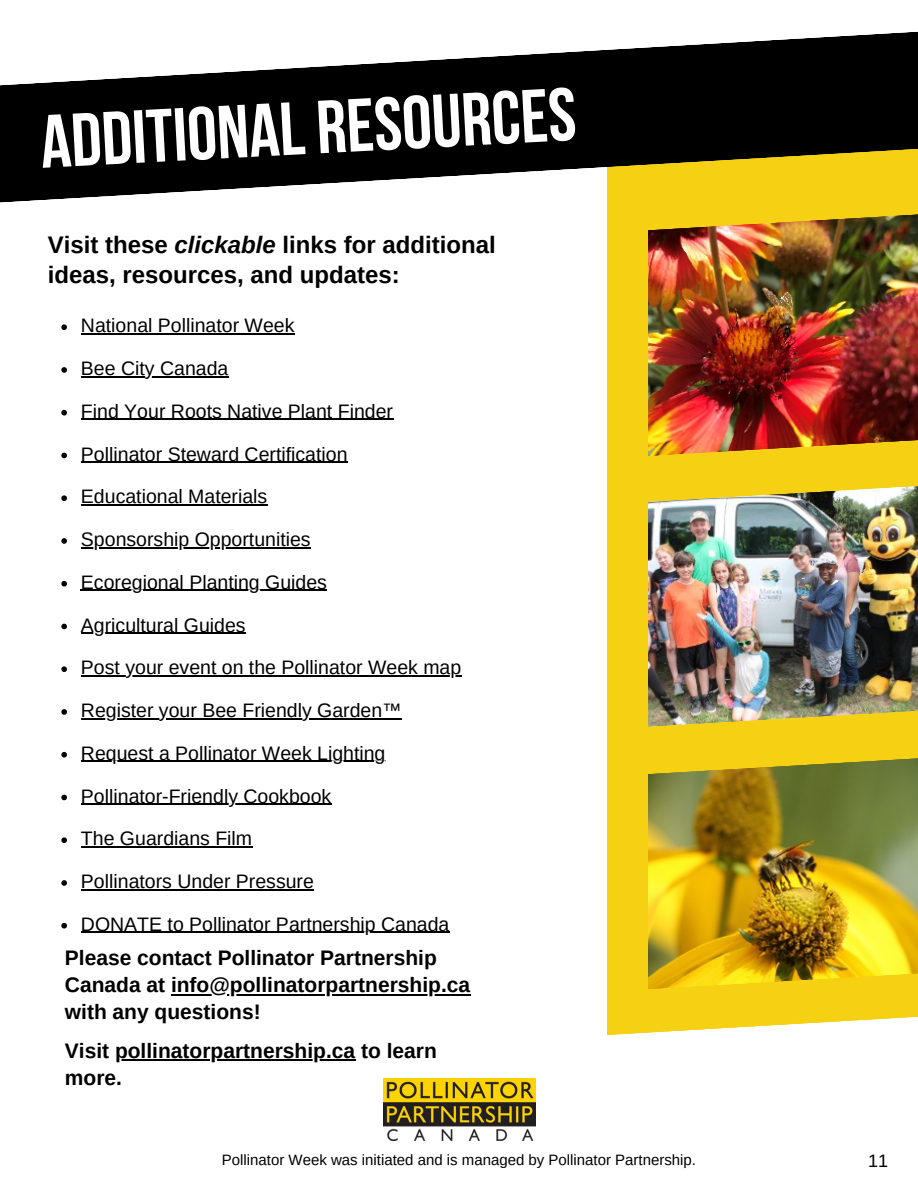
<style>
.page{position:relative;width:918px;height:1188px;background:#fff}
.page>*{position:absolute;margin:0;border:0;box-sizing:border-box;transform-origin:0 0}
.t1{font:700 75px "Bebas Neue";color:#fff}
.t2{font:700 24px/30.3px "Arimo";color:#000}
.t3{font:700 21px/27px "Arimo";color:#000}
.t4{font:19.5px "Arimo";color:#000}
.t5{font:18px "Arimo";color:#000}
.t6{font:15px "Arimo";color:#000}
.s1{font-style:italic}
</style>
<div class="page">
<div style="left:607px;top:143px;width:311px;height:891px;background:#f6d013"></div>
<svg style="left:0;top:31px;width:918px;height:172px;fill:#000"></svg>
<svg style="left:61px;top:324px;width:6px;height:6px"></svg>
<hr style="left:81px;top:333px;width:213px;height:2px;background:#000">
<svg style="left:61px;top:367px;width:6px;height:6px"></svg>
<hr style="left:81px;top:376px;width:147px;height:1px;background:#000">
<svg style="left:61px;top:410px;width:6px;height:6px"></svg>
<hr style="left:81px;top:419px;width:312px;height:1px;background:#000">
<svg style="left:61px;top:453px;width:6px;height:5px"></svg>
<hr style="left:81px;top:462px;width:267px;height:1px;background:#000">
<svg style="left:61px;top:495px;width:6px;height:6px"></svg>
<hr style="left:81px;top:504px;width:186px;height:2px;background:#000">
<svg style="left:61px;top:538px;width:6px;height:6px"></svg>
<hr style="left:81px;top:547px;width:230px;height:1px;background:#000">
<svg style="left:61px;top:581px;width:6px;height:6px"></svg>
<hr style="left:81px;top:590px;width:246px;height:1px;background:#000">
<svg style="left:61px;top:624px;width:6px;height:5px"></svg>
<hr style="left:81px;top:633px;width:165px;height:1px;background:#000">
<svg style="left:61px;top:666px;width:6px;height:6px"></svg>
<hr style="left:81px;top:675px;width:380px;height:2px;background:#000">
<svg style="left:61px;top:709px;width:6px;height:6px"></svg>
<hr style="left:81px;top:718px;width:321px;height:1px;background:#000">
<svg style="left:61px;top:752px;width:6px;height:6px"></svg>
<hr style="left:81px;top:761px;width:304px;height:1px;background:#000">
<svg style="left:61px;top:795px;width:6px;height:5px"></svg>
<hr style="left:81px;top:804px;width:250px;height:1px;background:#000">
<svg style="left:61px;top:837px;width:6px;height:6px"></svg>
<hr style="left:81px;top:846px;width:171px;height:2px;background:#000">
<svg style="left:61px;top:880px;width:6px;height:6px"></svg>
<hr style="left:81px;top:889px;width:233px;height:1px;background:#000">
<svg style="left:61px;top:923px;width:6px;height:6px"></svg>
<hr style="left:81px;top:932px;width:368px;height:1px;background:#000">
<img style="left:649px;top:231px;width:269px;height:197px">
<svg style="left:627px;top:164px;width:291px;height:67px"></svg>
<img style="left:649px;top:503px;width:269px;height:196px">
<img style="left:649px;top:775px;width:269px;height:187px">
<img style="left:648px;top:428px;width:270px;height:75px">
<img style="left:648px;top:699px;width:270px;height:76px">
<svg style="left:607px;top:962px;width:311px;height:73px"></svg>
<hr style="left:171px;top:994px;width:299px;height:1px;background:#000">
<hr style="left:115px;top:1059px;width:240px;height:2px;background:#000">
<img style="left:383px;top:1079px;width:152px;height:62px">
<p class="t1" style="left:39px;top:112px;width:538px;rotate:-3deg">Additional resources</p>
<p class="t2" style="left:48px;top:229px;width:450px">Visit these <span class="s1">clickable</span> links for additional ideas, resources, and updates:</p>
<p class="t4" style="left:81px;top:315px;width:215px">National Pollinator Week</p>
<p class="t4" style="left:81px;top:357px;width:149px">Bee City Canada</p>
<p class="t4" style="left:81px;top:400px;width:314px">Find Your Roots Native Plant Finder</p>
<p class="t4" style="left:81px;top:443px;width:268px">Pollinator Steward Certification</p>
<p class="t4" style="left:81px;top:486px;width:188px">Educational Materials</p>
<p class="t4" style="left:81px;top:528px;width:231px">Sponsorship Opportunities</p>
<p class="t4" style="left:81px;top:571px;width:248px">Ecoregional Planting Guides</p>
<p class="t4" style="left:81px;top:614px;width:166px">Agricultural Guides</p>
<p class="t4" style="left:81px;top:657px;width:382px">Post your event on the Pollinator Week map</p>
<p class="t4" style="left:81px;top:699px;width:322px">Register your Bee Friendly Garden™</p>
<p class="t4" style="left:81px;top:742px;width:306px">Request a Pollinator Week Lighting</p>
<p class="t4" style="left:81px;top:785px;width:252px">Pollinator-Friendly Cookbook</p>
<p class="t4" style="left:81px;top:828px;width:173px">The Guardians Film</p>
<p class="t4" style="left:81px;top:870px;width:234px">Pollinators Under Pressure</p>
<p class="t4" style="left:81px;top:913px;width:370px">DONATE to Pollinator Partnership Canada</p>
<p class="t3" style="left:65px;top:945px;width:407px">Please contact Pollinator Partnership<br>Canada at info@pollinatorpartnership.ca with any questions!</p>
<p class="t3" style="left:65px;top:1037px;width:374px">Visit pollinatorpartnership.ca to learn more.</p>
<p class="t6" style="left:222px;top:1151px;width:476px">Pollinator Week was initiated and is managed by Pollinator Partnership.</p>
<p class="t5" style="left:868px;top:1151px;width:22px">11</p>
</div>
